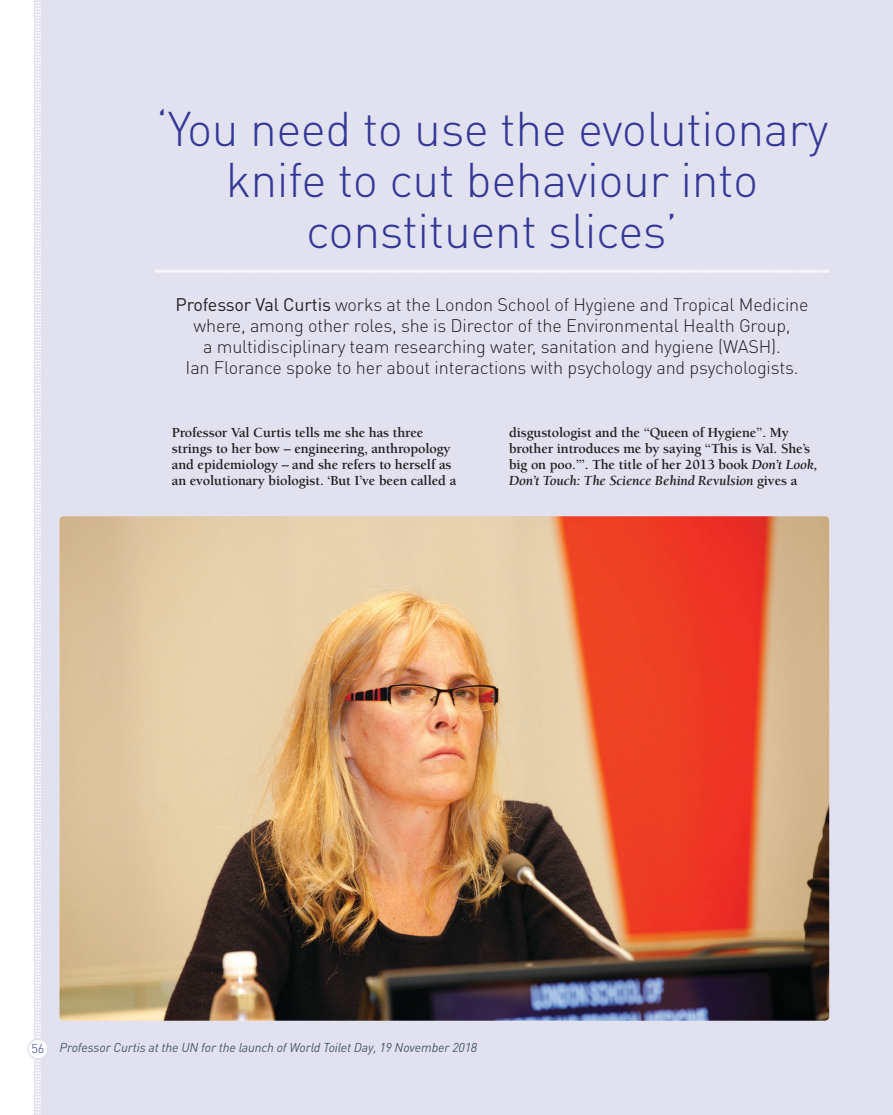
<style>
.page{position:relative;width:893px;height:1115px;background:#fff}
.page>*{position:absolute;margin:0;border:0;box-sizing:border-box;transform-origin:0 0}
.headline_light{font:300 48px/51px "DIN Pro";letter-spacing:-.01em;color:#343896;text-align:center}
.standfirst{font:300 18px/21px "DIN Pro";letter-spacing:-.01em;color:#231f20;text-align:center}
._1st_para{font:700 14.25px/15.8px "Berkeley Std";letter-spacing:-.01em;color:#231f20}
.pic_caption{font:italic 12.75px "DIN Pro";letter-spacing:-.01em;color:#465a64}
.t1{font:300 12.75px "DIN Pro";color:#343896}
.s1{font-weight:400}
.s2{font-style:italic}
</style>
<div class="page">
<div style="left:34px;top:0;width:859px;height:1114px;background:#e2e1f0"></div>
<svg style="left:35px;top:0;width:6px;height:1113px"></svg>
<div style="left:28px;top:1038px;width:20px;height:20px;background:#fff;border-radius:50%"></div>
<div style="left:27px;top:1037px;width:22px;height:22px;border:2px solid #e2e1f0;border-radius:50%"></div>
<svg style="left:155px;top:270px;width:674px;height:3px"></svg>
<img style="left:60px;top:516px;width:769px;height:504px">
<p class="headline_light" style="left:156px;top:101px;width:674px">‘You need to use the evolutionary knife to cut behaviour into constituent slices’</p>
<p class="standfirst" style="left:176px;top:293px;width:634px"><span class="s1">Professor Val Curtis</span> works at the London School of Hygiene and Tropical Medicine where, among other roles, she is Director of the Environmental Health Group,<br>a multidisciplinary team researching water, sanitation and hygiene (WASH).<br>Ian Florance spoke to her about interactions with psychology and psychologists.</p>
<p class="_1st_para" style="left:172px;top:425px;width:286px">Professor Val Curtis tells me she has three strings to her bow – engineering, anthropology and epidemiology – and she refers to herself as an evolutionary biologist. ‘But I’ve been called a</p>
<p class="_1st_para" style="left:509px;top:425px;width:310px">disgustologist and the “Queen of Hygiene”. My brother introduces me by saying “This is Val. She’s big on poo.”’. The title of her 2013 book <span class="s2">Don’t Look, Don’t Touch: The Science Behind Revulsion</span> gives a</p>
<p class="t1" style="left:31px;top:1039px;width:14px">56</p>
<p class="pic_caption" style="left:60px;top:1039px;width:419px">Professor Curtis at the UN for the launch of World Toilet Day, 19 November 2018</p>
</div>
